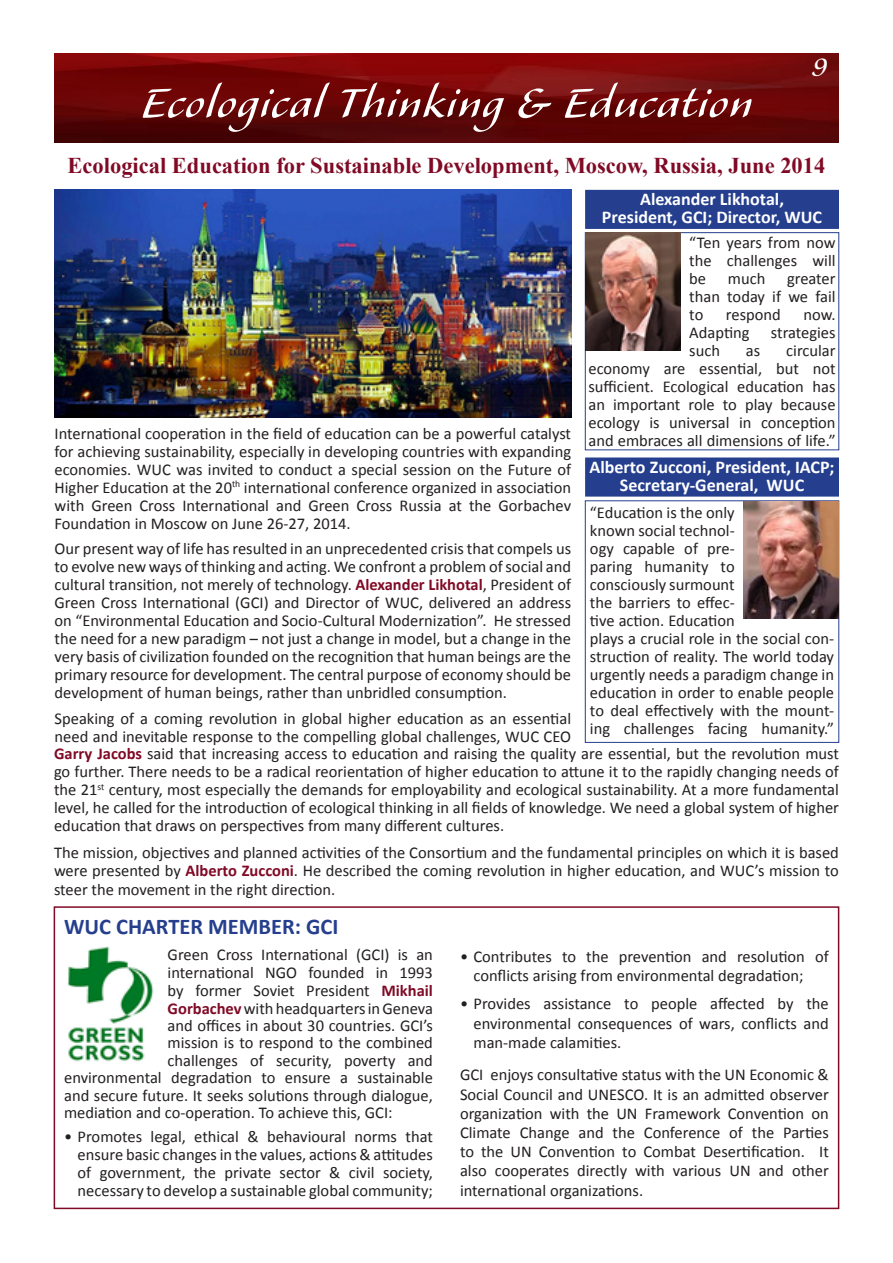
<style>
.page{position:relative;width:893px;height:1263px;background:#fff}
.page>*{position:absolute;margin:0;border:0;box-sizing:border-box;transform-origin:0 0}
.News_Title{font:52.5px "Alexa Std";letter-spacing:.02em;color:#fff}
.t1{font:33px "Alexa Std";color:#fff}
.News_Body_Title{font:700 22.5px "Times New Roman";color:#800a25}
.Heading_1{font:700 22.5px "Calibri";color:#253f8e}
.t2{font:700 18px "Calibri";color:#fff}
.News_Body{font:16.5px/18px "Calibri";color:#231f20;text-align:justify}
.News_Body-2Column{font:16.5px/19.2px "Calibri";color:#231f20;text-align:justify}
.s1{font-weight:700;color:#800a25}
</style>
<div class="page">
<img style="left:55px;top:190px;width:516px;height:227px">
<img style="left:54px;top:54px;width:785px;height:88px">
<div style="left:54px;top:906px;width:785px;height:303px;border:2px solid #800a25"></div>
<img style="left:67px;top:946px;width:87px;height:116px">
<div style="left:586px;top:191px;width:252px;height:37px;background:#253f8e"></div>
<div style="left:585px;top:190px;width:254px;height:39px;border:2px solid #253f8e"></div>
<div style="left:585px;top:232px;width:254px;height:218px;border:1px solid #253f8e"></div>
<img style="left:586px;top:233px;width:94px;height:117px">
<div style="left:586px;top:458px;width:252px;height:38px;background:#253f8e"></div>
<div style="left:585px;top:457px;width:254px;height:40px;border:2px solid #253f8e"></div>
<img style="left:744px;top:501px;width:94px;height:117px">
<p class="News_Title" style="left:141px;top:78px;width:612px">Ecological Thinking &amp; Education</p>
<p class="t1" style="left:812px;top:52px;width:16px">9</p>
<p class="News_Body_Title" style="left:68px;top:150px;width:759px">Ecological Education for Sustainable Development, Moscow, Russia, June 2014</p>
<p class="News_Body" style="left:55px;top:424px;width:518px">International cooperation in the field of education can be a powerful catalyst for achieving sustainability, especially in developing countries with expanding economies. WUC was invited to conduct a special session on the Future of Higher Education at the 20<sup>th</sup> international conference organized in association with Green Cross International and Green Cross Russia at the Gorbachev Foundation in Moscow on June 26-27, 2014.</p>
<p class="News_Body" style="left:55px;top:540px;width:518px">Our present way of life has resulted in an unprecedented crisis that compels us to evolve new ways of thinking and acting. We confront a problem of social and cultural transition, not merely of technology. <span class="s1">Alexander Likhotal</span>, President of Green Cross International (GCI) and Director of WUC, delivered an address on “Environmental Education and Socio-Cultural Modernization”. He stressed the need for a new paradigm – not just a change in model, but a change in the very basis of civilization founded on the recognition that human beings are the primary resource for development. The central purpose of economy should be development of human beings, rather than unbridled consumption.</p>
<p class="News_Body" style="left:55px;top:709px;width:518px">Speaking of a coming revolution in global higher education as an essential need and inevitable response to the compelling global challenges, WUC CEO</p>
<p class="t2" style="left:640px;top:187px;width:145px">Alexander Likhotal,</p>
<p class="t2" style="left:602px;top:205px;width:222px">President, GCI; Director, WUC</p>
<p class="News_Body" style="left:689px;top:234px;width:148px">“Ten years from now the challenges will be</p>
<p class="News_Body" style="left:728px;top:270px;width:39px">much</p>
<p class="News_Body" style="left:689px;top:270px;width:148px;text-indent:98px">greater than today if we fail to</p>
<p class="News_Body" style="left:726px;top:306px;width:56px">respond</p>
<p class="News_Body" style="left:803px;top:306px;width:34px">now.</p>
<p class="News_Body" style="left:689px;top:324px;width:62px">Adapting</p>
<p class="News_Body" style="left:771px;top:324px;width:66px">strategies</p>
<p class="News_Body" style="left:689px;top:342px;width:32px">such</p>
<p class="News_Body" style="left:746px;top:342px;width:16px">as</p>
<p class="News_Body" style="left:588px;top:342px;width:249px;text-indent:198px">circular economy are essential, but not sufficient. Ecological education has an important role to play because ecology is universal in conception and embraces all dimensions of life.”</p>
<p class="t2" style="left:589px;top:455px;width:247px">Alberto Zucconi, President, IACP;</p>
<p class="t2" style="left:620px;top:473px;width:186px">Secretary-General, WUC</p>
<p class="News_Body" style="left:590px;top:503px;width:246px;text-align:left">“Education is the only<br>known social technol-<br>ogy capable of pre-<br>paring humanity to<br>consciously surmount<br>the barriers to effec-<br>tive action. Education<br>plays a crucial role in the social con&shy;struction of reality. The world today urgently needs a paradigm change in education in order to enable people to deal effectively with the mount&shy;ing challenges facing humanity.”</p>
<p class="News_Body" style="left:54px;top:745px;width:786px"><span class="s1">Garry Jacobs</span> said that increasing access to education and raising the quality are essential, but the revolution must go further. There needs to be a radical reorientation of higher education to attune it to the rapidly changing needs of the 21<sup>st</sup> century, most especially the demands for employability and ecological sustainability. At a more fundamental level, he called for the introduction of ecological thinking in all fields of knowledge. We need a global system of higher education that draws on perspectives from many different cultures.</p>
<p class="News_Body" style="left:54px;top:843px;width:786px;line-height:18.6px">The mission, objectives and planned activities of the Consortium and the fundamental principles on which it is based were presented by <span class="s1">Alberto Zucconi</span>. He described the coming revolution in higher education, and WUC’s mission to steer the movement in the right direction.</p>
<p class="Heading_1" style="left:64px;top:912px;width:276px">WUC CHARTER MEMBER: GCI</p>
<p class="News_Body-2Column" style="left:168px;top:945px;width:267px">Green Cross International (GCI) is an</p>
<p class="News_Body-2Column" style="left:168px;top:962px;width:267px">international NGO founded in 1993</p>
<p class="News_Body-2Column" style="left:168px;top:980px;width:267px">by former Soviet President <span class="s1">Mikhail</span></p>
<p class="News_Body-2Column" style="left:168px;top:998px;width:267px"><span class="s1">Gorbachev</span> with headquarters in Geneva</p>
<p class="News_Body-2Column" style="left:168px;top:1016px;width:267px">and offices in about 30 countries. GCI’s</p>
<p class="News_Body-2Column" style="left:168px;top:1033px;width:267px">mission is to respond to the combined</p>
<p class="News_Body-2Column" style="left:168px;top:1051px;width:267px">challenges of security, poverty and</p>
<p class="News_Body-2Column" style="left:64px;top:1068px;width:370px">environmental degradation to ensure a sustainable</p>
<p class="News_Body-2Column" style="left:64px;top:1085px;width:370px">and secure future. It seeks solutions through dialogue,</p>
<p class="News_Body-2Column" style="left:64px;top:1103px;width:330px">mediation and co-operation. To achieve this, GCI:</p>
<p class="News_Body" style="left:78px;top:1127px;width:357px;text-indent:-14px">• Promotes legal, ethical &amp; behavioural norms that ensure basic changes in the values, actions &amp; attitudes of government, the private sector &amp; civil society, necessary to develop a sustainable global community;</p>
<p class="News_Body" style="left:473px;top:947px;width:357px;line-height:19.2px;text-indent:-14px">• Contributes to the prevention and resolution of conflicts arising from environmental degradation;</p>
<p class="News_Body" style="left:473px;top:994px;width:357px;line-height:19.2px;text-indent:-14px">• Provides assistance to people affected by the environmental consequences of wars, conflicts and man-made calamities.</p>
<p class="News_Body-2Column" style="left:460px;top:1065px;width:370px">GCI enjoys consultative status with the UN Economic &amp; Social Council and UNESCO. It is an admitted observer organization with the UN Framework Convention on Climate Change and the Conference of the Parties to the UN Convention to Combat Desertification. It also cooperates directly with various UN and other international organizations.</p>
</div>
